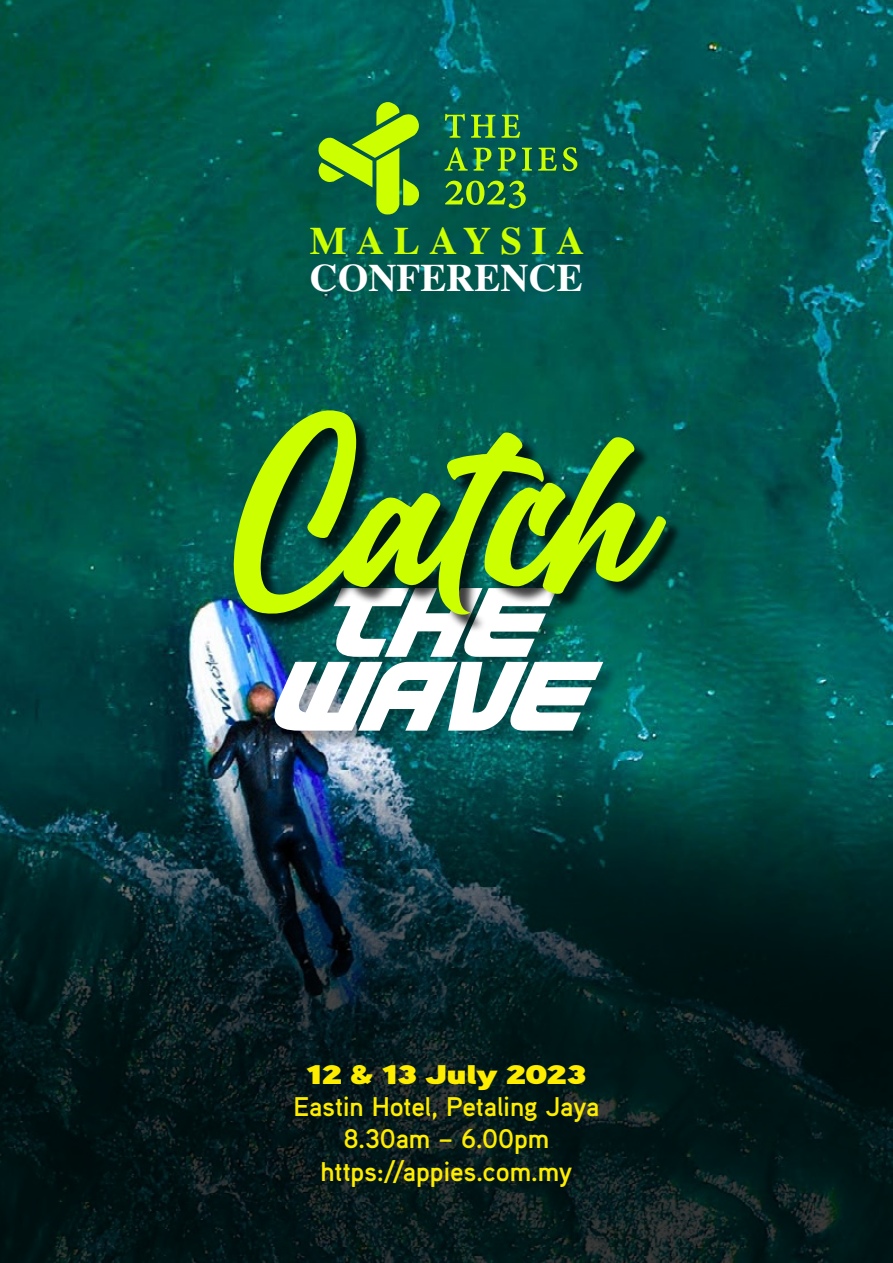
<style>
.page{position:relative;width:893px;height:1263px;background:#fff}
.page>*{position:absolute;margin:0;border:0;box-sizing:border-box;transform-origin:0 0}
.t1{font:italic 102.9px/73.8px "Defcon Zero Super";letter-spacing:-.04em;color:#fff;text-align:center}
.t2{font:700 39px "Times";color:#fff}
.t3{font:700 39px "Times";letter-spacing:.24em;color:#cf0}
.t4{font:700 27px/32.4px "Aaux Pro";letter-spacing:-.01em;color:#ffed00;text-align:center}
.t5{font:27px "Aaux Pro Poster";letter-spacing:-.02em;color:#ffed00}
</style>
<div class="page">
<img style="left:0;top:0;width:893px;height:765px">
<svg style="left:0;top:765px;width:893px;height:498px;background:#072226"></svg>
<div style="left:277px;top:592px;width:342px;height:155px;background:#000;opacity:.3"></div>
<div style="left:237px;top:413px;width:447px;height:218px;background:#000;opacity:.75"></div>
<svg style="left:233px;top:410px;width:433px;height:205px;background:#4b8c2b"></svg>
<svg style="left:445px;top:181px;width:81px;height:28px;background:#438e32"></svg>
<svg style="left:315px;top:101px;width:107px;height:115px;background:#529b2e"></svg>
<svg style="left:445px;top:114px;width:20px;height:24px"></svg>
<svg style="left:471px;top:115px;width:24px;height:23px"></svg>
<svg style="left:501px;top:115px;width:19px;height:23px"></svg>
<svg style="left:445px;top:147px;width:23px;height:24px"></svg>
<svg style="left:474px;top:148px;width:17px;height:23px"></svg>
<svg style="left:498px;top:148px;width:18px;height:23px"></svg>
<svg style="left:522px;top:148px;width:10px;height:23px"></svg>
<svg style="left:538px;top:148px;width:19px;height:23px"></svg>
<svg style="left:563px;top:147px;width:14px;height:24px"></svg>
<h2 class="t3" style="left:310px;top:203px;width:276px">MALAYSIA</h2>
<h2 class="t2" style="left:310px;top:240px;width:274px">CONFERENCE</h2>
<h1 class="t1" style="left:260px;top:584px;width:320px">THE<br>WAVE</h1>
<p class="t5" style="left:307px;top:1057px;width:281px">12 &amp; 13 July 2023</p>
<p class="t4" style="left:293px;top:1089px;width:308px">Eastin Hotel, Petaling Jaya<br>8.30am – 6.00pm https://appies.com.my</p>
</div>
